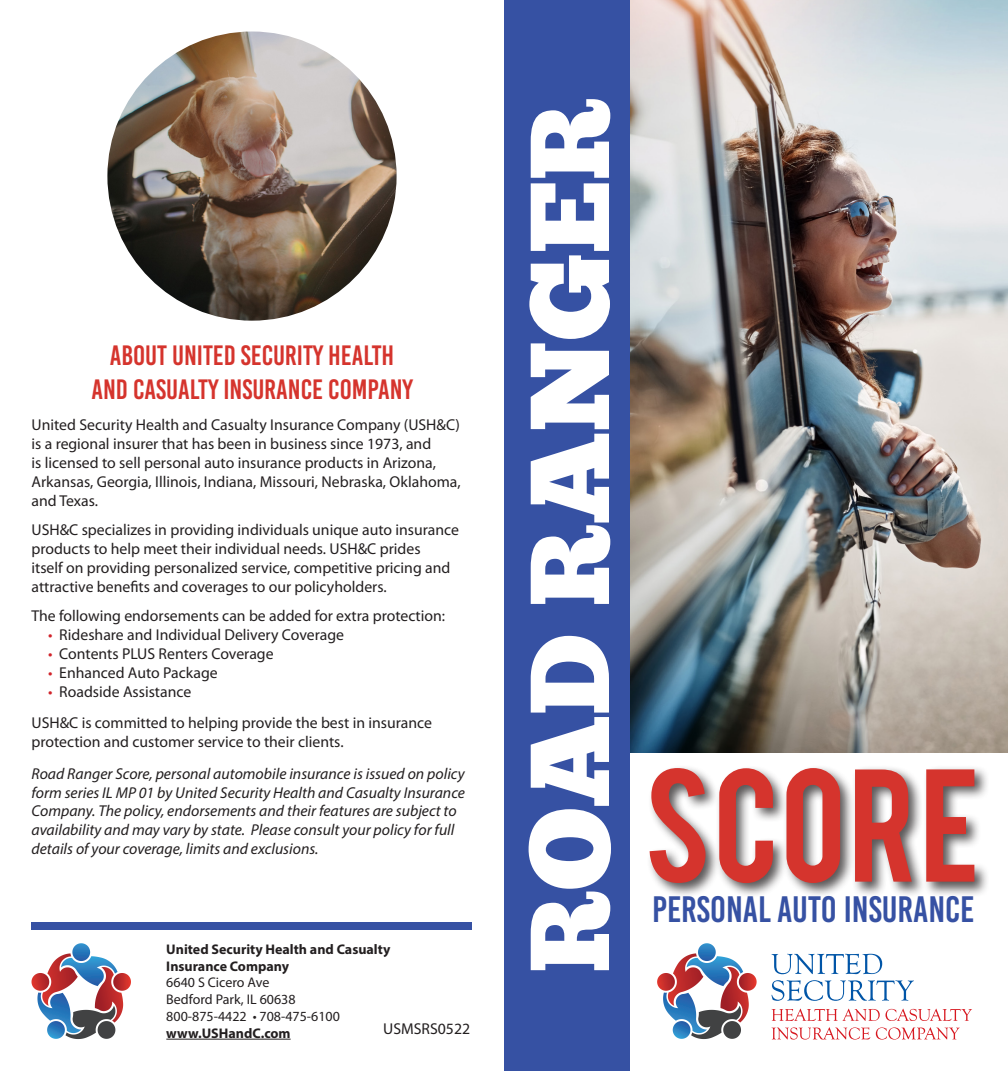
<style>
.page{position:relative;width:1008px;height:1071px;background:#fff}
.page>*{position:absolute;margin:0;border:0;box-sizing:border-box;transform-origin:0 0}
.t1{font:126px "Bebas";letter-spacing:.02em;color:#d5342d}
.t2{font:112px "Chunk Five";color:#fff}
.t3{font:36.75px "Bebas Kai";color:#3651a3}
.t4{font:28px "Bebas Kai";color:#d5342d}
.t5{font:15.75px/18.9px "Myriad Pro";color:#231f20}
.t6{font:italic 15.75px/18.9px "Myriad Pro";color:#231f20}
.t7{font:700 14px "Myriad Pro";color:#231f20}
.t8{font:14px "Myriad Pro";color:#231f20}
.s1{color:#d1232a}
</style>
<div class="page">
<div style="left:504px;top:0;width:126px;height:1071px;background:#3651a3"></div>
<img style="left:630px;top:0;width:378px;height:752px">
<svg style="left:657px;top:943px;width:100px;height:96px"></svg>
<svg style="left:772px;top:954px;width:110px;height:20px"></svg>
<svg style="left:772px;top:980px;width:142px;height:21px"></svg>
<svg style="left:772px;top:1009px;width:108px;height:12px"></svg>
<svg style="left:886px;top:1009px;width:86px;height:12px"></svg>
<svg style="left:772px;top:1027px;width:98px;height:13px"></svg>
<svg style="left:876px;top:1027px;width:84px;height:13px"></svg>
<div style="left:646px;top:765px;width:344px;height:133px;background:#231f20;opacity:.75"></div>
<svg style="left:32px;top:943px;width:99px;height:96px"></svg>
<hr style="left:166px;top:1039px;width:125px;height:1px;background:#231f20">
<img style="left:107px;top:32px;width:290px;height:289px;border-radius:145px">
<div style="left:32px;top:922px;width:440px;height:7px;background:#3651a3"></div>
<p class="t4" style="left:110px;top:340px;width:286px">ABOUT UNITED SECURITY HEALTH</p>
<p class="t4" style="left:91px;top:374px;width:323px">AND CASUALTY INSURANCE COMPANY</p>
<p class="t5" style="left:32px;top:415px;width:431px">United Security Health and Casualty Insurance Company (USH&amp;C) is a regional insurer that has been in business since 1973, and<br>is licensed to sell personal auto insurance products in Arizona, Arkansas, Georgia, Illinois, Indiana, Missouri, Nebraska, Oklahoma, and Texas.</p>
<p class="t5" style="left:32px;top:520px;width:429px">USH&amp;C specializes in providing individuals unique auto insurance products to help meet their individual needs. USH&amp;C prides<br>itself on providing personalized service, competitive pricing and attractive benefits and coverages to our policyholders.</p>
<p class="t5" style="left:32px;top:606px;width:415px">The following endorsements can be added for extra protection:</p>
<p class="t5" style="left:48px;top:625px;width:297px"><span class="s1">•</span> Rideshare and Individual Delivery Coverage</p>
<p class="t5" style="left:48px;top:644px;width:227px"><span class="s1">•</span> Contents PLUS Renters Coverage</p>
<p class="t5" style="left:48px;top:663px;width:171px"><span class="s1">•</span> Enhanced Auto Package</p>
<p class="t5" style="left:48px;top:682px;width:145px"><span class="s1">•</span> Roadside Assistance</p>
<p class="t5" style="left:32px;top:713px;width:402px">USH&amp;C is committed to helping provide the best in insurance protection and customer service to their clients.</p>
<p class="t6" style="left:32px;top:764px;width:435px">Road Ranger Score, personal automobile insurance is issued on policy form series IL MP 01 by United Security Health and Casualty Insurance Company. The policy, endorsements and their features are subject to availability and may vary by state. Please consult your policy for full details of your coverage, limits and exclusions.</p>
<p class="t7" style="left:166px;top:940px;width:226px">United Security Health and Casualty</p>
<p class="t7" style="left:166px;top:957px;width:124px">Insurance Company</p>
<p class="t8" style="left:166px;top:974px;width:105px">6640 S Cicero Ave</p>
<p class="t8" style="left:166px;top:991px;width:131px">Bedford Park, IL 60638</p>
<p class="t8" style="left:166px;top:1008px;width:175px">800-875-4422 • 708-475-6100</p>
<p class="t7" style="left:166px;top:1024px;width:126px">www.USHandC.com</p>
<p class="t5" style="left:383px;top:1019px;width:88px">USMSRS0522</p>
<p class="t2" style="left:503px;top:973px;width:876px;rotate:-90deg">ROAD RANGER</p>
<p class="t1" style="left:644px;top:734px;width:338px">SCORE</p>
<p class="t3" style="left:652px;top:890px;width:324px">PERSONAL AUTO INSURANCE</p>
</div>
